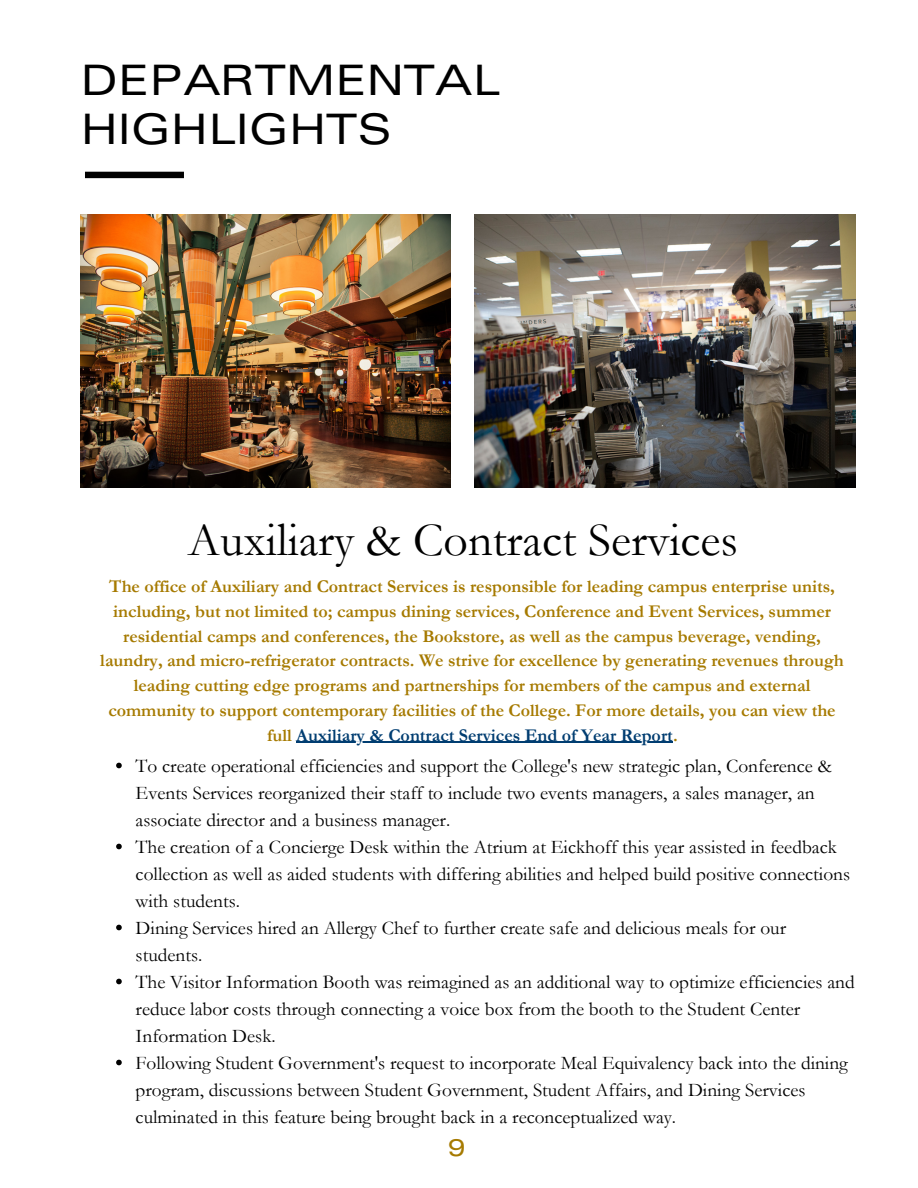
<style>
.page{position:relative;width:918px;height:1188px;background:#fff}
.page>*{position:absolute;margin:0;border:0;box-sizing:border-box;transform-origin:0 0}
.t1{font:48px "Garamond";color:#000}
.t2{font:expanded 42px/49.2px "Univers LT Std";color:#000}
.t3{font:expanded 24px "Univers LT Std";color:#a67a00}
.t4{font:19.35px/27px "Garamond";color:#000}
.t5{font:700 18px/24.8px "Garamond";color:#a67a00;text-align:center}
.s1{color:#003d71}
</style>
<div class="page">
<svg style="left:85px;top:172px;width:99px;height:6px"></svg>
<img style="left:81px;top:214px;width:370px;height:274px">
<hr style="left:296px;top:742px;width:377px;height:1px;background:#003d71">
<svg style="left:116px;top:763px;width:6px;height:5px"></svg>
<svg style="left:116px;top:844px;width:6px;height:5px"></svg>
<svg style="left:116px;top:925px;width:6px;height:5px"></svg>
<svg style="left:116px;top:979px;width:6px;height:5px"></svg>
<svg style="left:116px;top:1060px;width:6px;height:5px"></svg>
<img style="left:475px;top:214px;width:380px;height:274px">
<h2 class="t2" style="left:81px;top:61px;width:421px">DEPARTMENTAL<br>HIGHLIGHTS</h2>
<h1 class="t1" style="left:188px;top:513px;width:552px">Auxiliary &amp; Contract Services</h1>
<p class="t5" style="left:100px;top:574px;width:745px">The office of Auxiliary and Contract Services is responsible for leading campus enterprise units, including, but not limited to; campus dining services, Conference and Event Services, summer residential camps and conferences, the Bookstore, as well as the campus beverage, vending, laundry, and micro-refrigerator contracts. We strive for excellence by generating revenues through leading cutting edge programs and partnerships for members of the campus and external community to support contemporary facilities of the College. For more details, you can view the full <span class="s1">Auxiliary &amp; Contract Services End of Year Report</span>.</p>
<p class="t4" style="left:136px;top:752px;width:721px">To create operational efficiencies and support the College's new strategic plan, Conference &amp; Events Services reorganized their staff to include two events managers, a sales manager, an associate director and a business manager.<br>The creation of a Concierge Desk within the Atrium at Eickhoff this year assisted in feedback collection as well as aided students with differing abilities and helped build positive connections with students.<br>Dining Services hired an Allergy Chef to further create safe and delicious meals for our students.<br>The Visitor Information Booth was reimagined as an additional way to optimize efficiencies and reduce labor costs through connecting a voice box from the booth to the Student Center Information Desk.<br>Following Student Government's request to incorporate Meal Equivalency back into the dining program, discussions between Student Government, Student Affairs, and Dining Services culminated in this feature being brought back in a reconceptualized way.</p>
<p class="t3" style="left:448px;top:1139px;width:19px">9</p>
</div>
